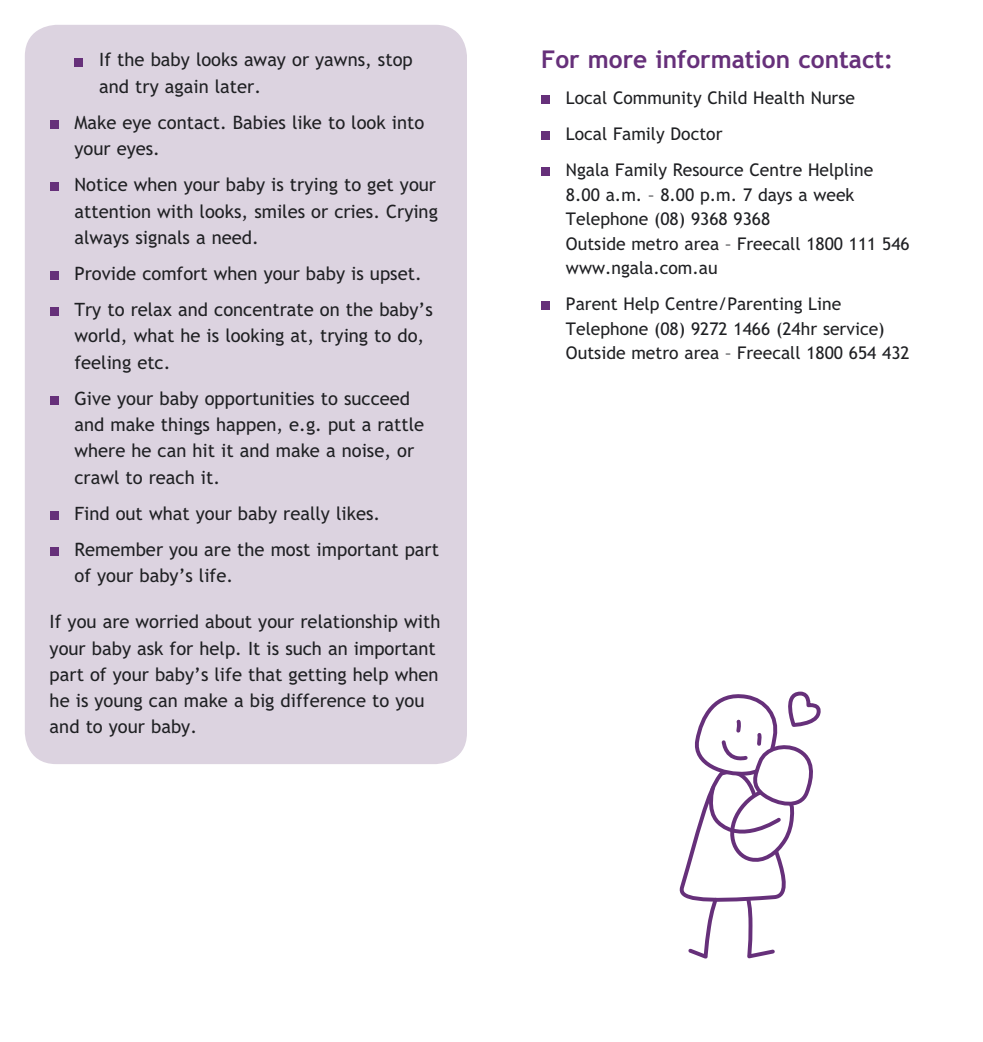
<style>
.page{position:relative;width:983px;height:1042px;background:#fff}
.page>*{position:absolute;margin:0;border:0;box-sizing:border-box;transform-origin:0 0}
.t1{font:700 24.5px "Trebuchet MSPS";color:#66307a}
.t2{font:18.38px/26.2px "Trebuchet MSPS";color:#1f2023}
.t3{font:17.5px/24.5px "Trebuchet MSPS";color:#1f2023}
</style>
<div class="page">
<div style="left:25px;top:25px;width:442px;height:739px;background:#dcd3e0;border-radius:31px"></div>
<div style="left:74px;top:58px;width:9px;height:8px;background:#66307a"></div>
<div style="left:50px;top:120px;width:9px;height:9px;background:#66307a"></div>
<div style="left:50px;top:182px;width:9px;height:9px;background:#66307a"></div>
<div style="left:50px;top:271px;width:9px;height:9px;background:#66307a"></div>
<div style="left:50px;top:307px;width:9px;height:9px;background:#66307a"></div>
<div style="left:50px;top:396px;width:9px;height:9px;background:#66307a"></div>
<div style="left:50px;top:511px;width:9px;height:9px;background:#66307a"></div>
<div style="left:50px;top:547px;width:9px;height:9px;background:#66307a"></div>
<div style="left:541px;top:95px;width:9px;height:9px;background:#66307a"></div>
<div style="left:541px;top:131px;width:9px;height:9px;background:#66307a"></div>
<div style="left:541px;top:167px;width:9px;height:9px;background:#66307a"></div>
<div style="left:541px;top:301px;width:9px;height:9px;background:#66307a"></div>
<svg style="left:679px;top:691px;width:141px;height:267px"></svg>
<p class="t2" style="left:99px;top:47px;width:315px">If the baby looks away or yawns, stop and try again later.</p>
<p class="t2" style="left:74px;top:109px;width:351px">Make eye contact. Babies like to look into your eyes.</p>
<p class="t2" style="left:74px;top:172px;width:365px;text-align:justify">Notice when your baby is trying to get your attention with looks, smiles or cries. Crying always signals a need.</p>
<p class="t2" style="left:74px;top:255px;width:360px;line-height:36.2px">Provide comfort when your baby is upset.<br>Try to relax and concentrate on the baby’s</p>
<p class="t2" style="left:74px;top:323px;width:351px">world, what he is looking at, trying to do, feeling etc.</p>
<p class="t2" style="left:74px;top:385px;width:351px">Give your baby opportunities to succeed and make things happen, e.g. put a rattle where he can hit it and make a noise, or crawl to reach it.</p>
<p class="t2" style="left:74px;top:495px;width:366px;line-height:36.2px">Find out what your baby really likes.<br>Remember you are the most important part</p>
<p class="t2" style="left:74px;top:562px;width:160px">of your baby’s life.</p>
<p class="t2" style="left:50px;top:609px;width:392px">If you are worried about your relationship with your baby ask for help. It is such an important part of your baby’s life that getting help when he is young can make a big difference to you and to your baby.</p>
<h1 class="t1" style="left:541px;top:45px;width:353px">For more information contact:</h1>
<p class="t3" style="left:566px;top:79px;width:309px;line-height:36.2px">Local Community Child Health Nurse<br>Local Family Doctor<br>Ngala Family Resource Centre Helpline</p>
<p class="t3" style="left:566px;top:182px;width:345px">8.00 a.m. – 8.00 p.m. 7 days a week<br>Telephone (08) 9368 9368<br>Outside metro area – Freecall 1800 111 546 www.ngala.com.au</p>
<p class="t3" style="left:566px;top:292px;width:345px">Parent Help Centre/Parenting Line<br>Telephone (08) 9272 1466 (24hr service)<br>Outside metro area – Freecall 1800 654 432</p>
</div>
